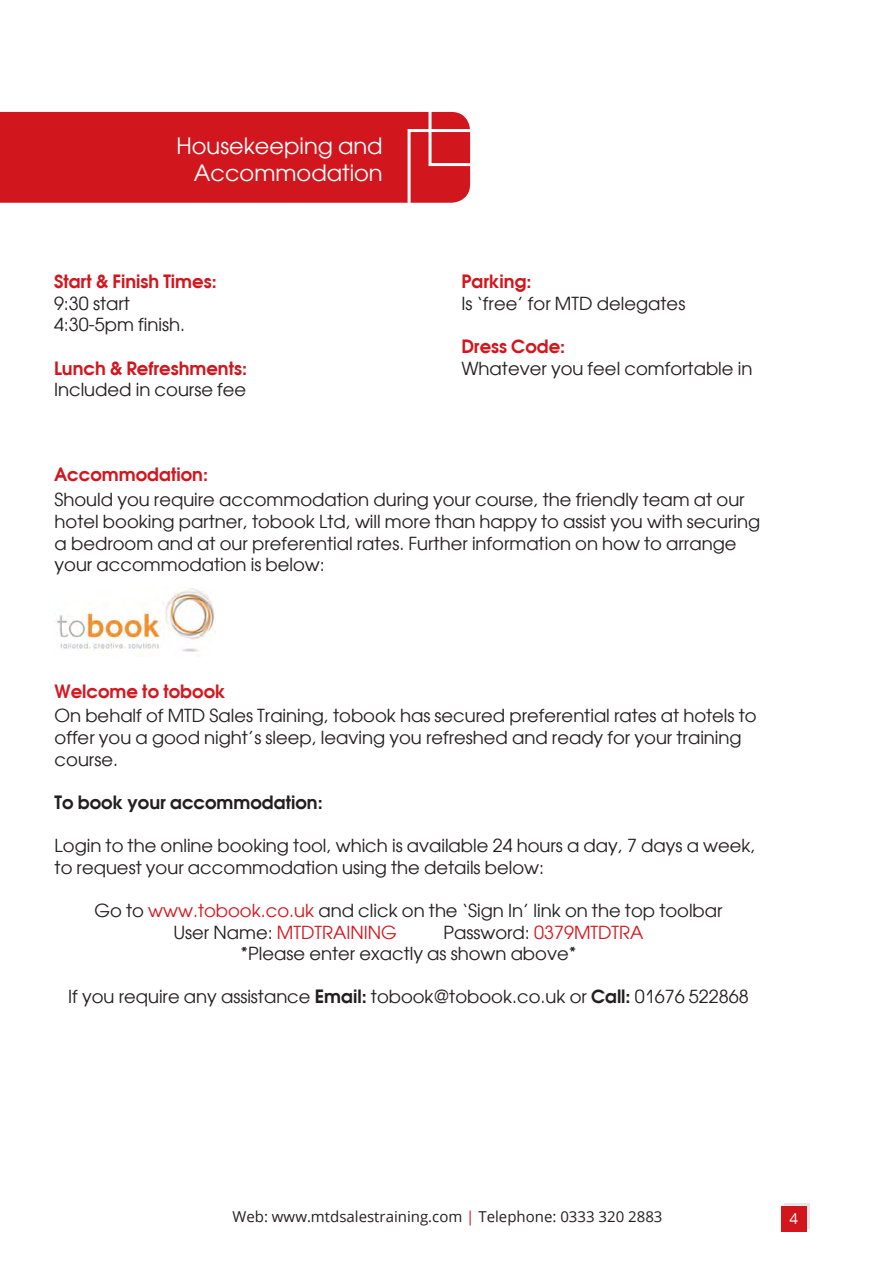
<style>
.page{position:relative;width:893px;height:1263px;background:#fff}
.page>*{position:absolute;margin:0;border:0;box-sizing:border-box;transform-origin:0 0}
.t1{font:22.5px/27px "Avant Garde CTT";color:#fff;text-align:right}
.t2{font:18px/21.6px "Avant Garde CTT";color:#231f20}
.t3{font:700 18px "Avant Garde CTT";color:#d2161e}
.t4{font:700 18px "Avant Garde CTT";color:#231f20}
.t5{font:15px "Open Sans";color:#231f20}
.t6{font:15px "Open Sans";color:#fff}
.s1{font-weight:700;color:#d41820}
.s2{color:#d41820}
.s3{font-weight:700}
.s4{color:#d2161e}
</style>
<div class="page">
<div style="left:784px;top:1203px;width:26px;height:26px;background:#e4e7e9"></div>
<div style="left:781px;top:1206px;width:26px;height:26px;background:#d2161e"></div>
<div style="left:0;top:112px;width:470px;height:91px;background:#d2161e"></div>
<div style="left:408px;top:129px;width:107px;height:86px;border:3px solid #fff"></div>
<div style="left:428px;top:80px;width:108px;height:86px;border:3px solid #fff"></div>
<img style="left:54px;top:588px;width:160px;height:64px">
<p class="t1" style="left:177px;top:132px;width:208px">Housekeeping and<br>Accommodation</p>
<p class="t3" style="left:54px;top:271px;width:164px">Start &amp; Finish Times:</p>
<p class="t2" style="left:54px;top:292px;width:77px">9:30 start</p>
<p class="t2" style="left:54px;top:314px;width:132px">4:30-5pm finish.</p>
<p class="t3" style="left:54px;top:357px;width:195px">Lunch &amp; Refreshments:</p>
<p class="t2" style="left:54px;top:379px;width:194px">Included in course fee</p>
<p class="t3" style="left:461px;top:271px;width:72px">Parking:</p>
<p class="t2" style="left:461px;top:292px;width:225px">Is ‘free’ for MTD delegates</p>
<p class="t3" style="left:461px;top:335px;width:105px">Dress Code:</p>
<p class="t2" style="left:461px;top:357px;width:292px">Whatever you feel comfortable in</p>
<p class="t3" style="left:54px;top:463px;width:156px">Accommodation:</p>
<p class="t2" style="left:55px;top:489px;width:707px">Should you require accommodation during your course, the friendly team at our hotel booking partner, tobook Ltd, will more than happy to assist you with securing a bedroom and at our preferential rates. Further information on how to arrange your accommodation is below:</p>
<p class="t2" style="left:55px;top:679px;width:704px;line-height:24.6px"><span class="s1">Welcome to tobook<br></span>On behalf of MTD Sales Training, tobook has secured preferential rates at hotels to</p>
<p class="t2" style="left:55px;top:726px;width:689px">offer you a good night’s sleep, leaving you refreshed and ready for your training course.</p>
<p class="t4" style="left:55px;top:791px;width:270px">To book your accommodation:</p>
<p class="t2" style="left:55px;top:834px;width:702px">Login to the online booking tool, which is available 24 hours a day, 7 days a week, to request your accommodation using the details below:</p>
<p class="t2" style="left:173px;top:899px;width:551px;text-indent:-79px">Go to <span class="s2">www.tobook.co.uk</span> and click on the ‘Sign In’ link on the top toolbar<br>User Name: <span class="s2">MTDTRAINING</span></p>
<p class="t2" style="left:241px;top:921px;width:404px;text-indent:203px">Password: <span class="s2">0379MTDTRA </span>*Please enter exactly as shown above*</p>
<p class="t2" style="left:68px;top:985px;width:682px">If you require any assistance <span class="s3">Email:</span> tobook@tobook.co.uk or <span class="s3">Call:</span> 01676 522868</p>
<p class="t5" style="left:233px;top:1206px;width:431px">Web: www.mtdsalestraining.com <span class="s4">|</span> Telephone: 0333 320 2883</p>
<p class="t6" style="left:789px;top:1208px;width:10px">4</p>
</div>
